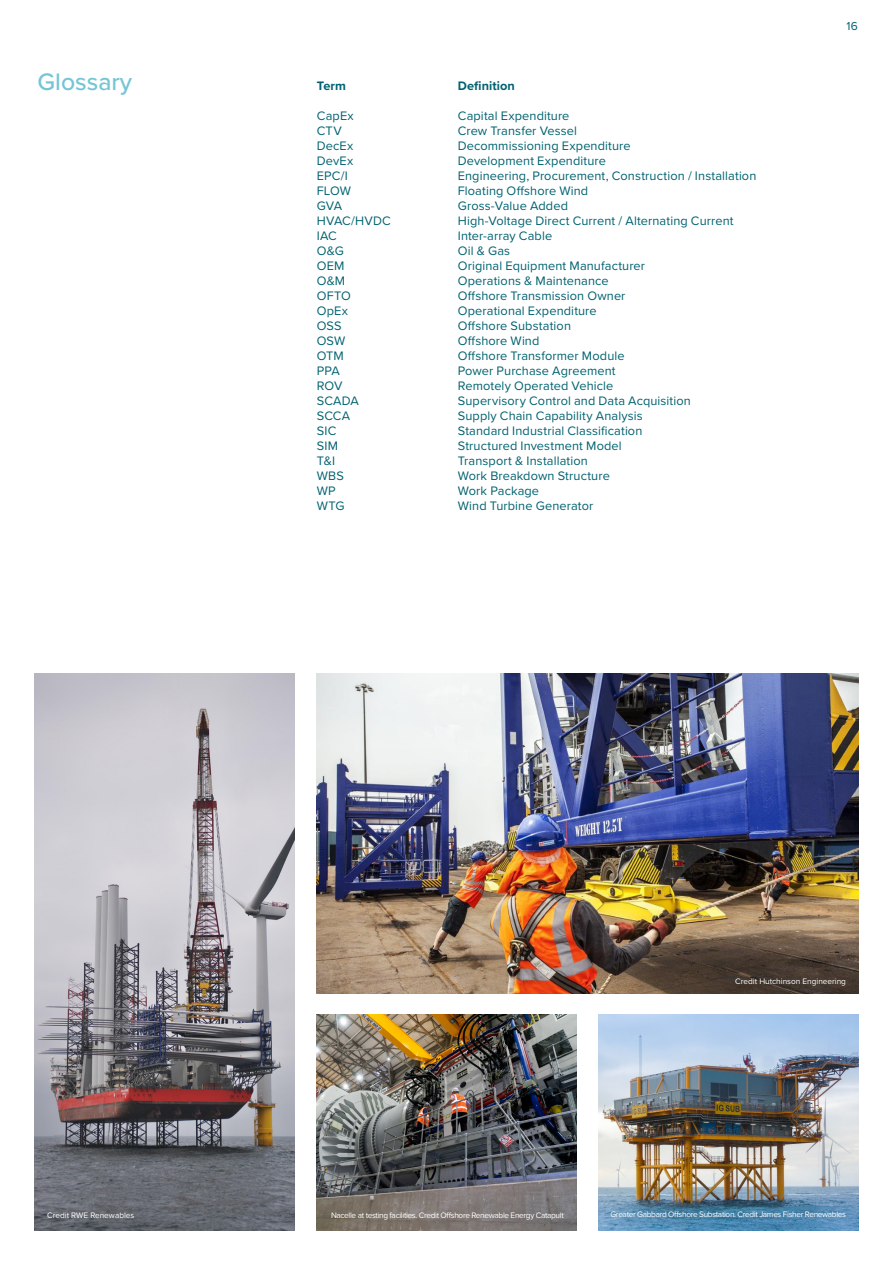
<style>
.page{position:relative;width:893px;height:1263px;background:#fff}
.page>*{position:absolute;margin:0;border:0;box-sizing:border-box;transform-origin:0 0}
._16_5_20_Header_Medium{font:500 24.75px "Proxima Nova";color:#74c5d5}
._8_5_10_Text_Black_No_Space{font:12.75px "Proxima Nova";letter-spacing:.01em;color:#006270}
._8_5_10_Text_Black_No_Space-2{font:700 12.75px "Proxima Nova";letter-spacing:.005em;color:#006270}
.t1{font:12px "Proxima Nova";color:#006270}
._6_375_7_5_Small_Text_Black{font:8.25px "Proxima Nova";letter-spacing:-.04em;color:#fff}
._6_375_7_5_Small_Text_Black-2{font:8.25px "Proxima Nova";color:#fff}
</style>
<div class="page">
<img style="left:317px;top:673px;width:542px;height:321px">
<img style="left:598px;top:1015px;width:260px;height:215px">
<img style="left:34px;top:673px;width:261px;height:557px">
<img style="left:317px;top:1015px;width:260px;height:215px">
<p class="_16_5_20_Header_Medium" style="left:38px;top:63px;width:96px">Glossary</p>
<p class="_8_5_10_Text_Black_No_Space-2" style="left:317px;top:76px;width:31px">Term</p>
<p class="_8_5_10_Text_Black_No_Space-2" style="left:458px;top:76px;width:59px">Definition</p>
<p class="_8_5_10_Text_Black_No_Space" style="left:317px;top:106px;width:39px">CapEx</p>
<p class="_8_5_10_Text_Black_No_Space" style="left:458px;top:106px;width:113px">Capital Expenditure</p>
<p class="_8_5_10_Text_Black_No_Space" style="left:317px;top:121px;width:27px">CTV</p>
<p class="_8_5_10_Text_Black_No_Space" style="left:458px;top:121px;width:121px">Crew Transfer Vessel</p>
<p class="_8_5_10_Text_Black_No_Space" style="left:317px;top:136px;width:38px">DecEx</p>
<p class="_8_5_10_Text_Black_No_Space" style="left:458px;top:136px;width:174px">Decommissioning Expenditure</p>
<p class="_8_5_10_Text_Black_No_Space" style="left:317px;top:151px;width:38px">DevEx</p>
<p class="_8_5_10_Text_Black_No_Space" style="left:458px;top:151px;width:150px">Development Expenditure</p>
<p class="_8_5_10_Text_Black_No_Space" style="left:317px;top:166px;width:33px">EPC/I</p>
<p class="_8_5_10_Text_Black_No_Space" style="left:458px;top:166px;width:300px">Engineering, Procurement, Construction / Installation</p>
<p class="_8_5_10_Text_Black_No_Space" style="left:317px;top:181px;width:36px">FLOW</p>
<p class="_8_5_10_Text_Black_No_Space" style="left:458px;top:181px;width:132px">Floating Offshore Wind</p>
<p class="_8_5_10_Text_Black_No_Space" style="left:317px;top:196px;width:27px">GVA</p>
<p class="_8_5_10_Text_Black_No_Space" style="left:458px;top:196px;width:112px">Gross-Value Added</p>
<p class="_8_5_10_Text_Black_No_Space" style="left:317px;top:211px;width:75px">HVAC/HVDC</p>
<p class="_8_5_10_Text_Black_No_Space" style="left:458px;top:211px;width:277px">High-Voltage Direct Current / Alternating Current</p>
<p class="_8_5_10_Text_Black_No_Space" style="left:317px;top:226px;width:22px">IAC</p>
<p class="_8_5_10_Text_Black_No_Space" style="left:458px;top:226px;width:96px">Inter-array Cable</p>
<p class="_8_5_10_Text_Black_No_Space" style="left:317px;top:241px;width:29px">O&amp;G</p>
<p class="_8_5_10_Text_Black_No_Space" style="left:458px;top:241px;width:54px">Oil &amp; Gas</p>
<p class="_8_5_10_Text_Black_No_Space" style="left:317px;top:256px;width:29px">OEM</p>
<p class="_8_5_10_Text_Black_No_Space" style="left:458px;top:256px;width:189px">Original Equipment Manufacturer</p>
<p class="_8_5_10_Text_Black_No_Space" style="left:317px;top:271px;width:30px">O&amp;M</p>
<p class="_8_5_10_Text_Black_No_Space" style="left:458px;top:271px;width:152px">Operations &amp; Maintenance</p>
<p class="_8_5_10_Text_Black_No_Space" style="left:317px;top:286px;width:36px">OFTO</p>
<p class="_8_5_10_Text_Black_No_Space" style="left:458px;top:286px;width:169px">Offshore Transmission Owner</p>
<p class="_8_5_10_Text_Black_No_Space" style="left:317px;top:301px;width:33px">OpEx</p>
<p class="_8_5_10_Text_Black_No_Space" style="left:458px;top:301px;width:140px">Operational Expenditure</p>
<p class="_8_5_10_Text_Black_No_Space" style="left:317px;top:316px;width:26px">OSS</p>
<p class="_8_5_10_Text_Black_No_Space" style="left:458px;top:316px;width:115px">Offshore Substation</p>
<p class="_8_5_10_Text_Black_No_Space" style="left:317px;top:331px;width:30px">OSW</p>
<p class="_8_5_10_Text_Black_No_Space" style="left:458px;top:331px;width:83px">Offshore Wind</p>
<p class="_8_5_10_Text_Black_No_Space" style="left:317px;top:346px;width:29px">OTM</p>
<p class="_8_5_10_Text_Black_No_Space" style="left:458px;top:346px;width:168px">Offshore Transformer Module</p>
<p class="_8_5_10_Text_Black_No_Space" style="left:317px;top:361px;width:24px">PPA</p>
<p class="_8_5_10_Text_Black_No_Space" style="left:458px;top:361px;width:159px">Power Purchase Agreement</p>
<p class="_8_5_10_Text_Black_No_Space" style="left:317px;top:376px;width:27px">ROV</p>
<p class="_8_5_10_Text_Black_No_Space" style="left:458px;top:376px;width:157px">Remotely Operated Vehicle</p>
<p class="_8_5_10_Text_Black_No_Space" style="left:317px;top:391px;width:44px">SCADA</p>
<p class="_8_5_10_Text_Black_No_Space" style="left:458px;top:391px;width:235px">Supervisory Control and Data Acquisition</p>
<p class="_8_5_10_Text_Black_No_Space" style="left:317px;top:406px;width:35px">SCCA</p>
<p class="_8_5_10_Text_Black_No_Space" style="left:458px;top:406px;width:187px">Supply Chain Capability Analysis</p>
<p class="_8_5_10_Text_Black_No_Space" style="left:317px;top:421px;width:21px">SIC</p>
<p class="_8_5_10_Text_Black_No_Space" style="left:458px;top:421px;width:186px">Standard Industrial Classification</p>
<p class="_8_5_10_Text_Black_No_Space" style="left:317px;top:436px;width:23px">SIM</p>
<p class="_8_5_10_Text_Black_No_Space" style="left:458px;top:436px;width:165px">Structured Investment Model</p>
<p class="_8_5_10_Text_Black_No_Space" style="left:317px;top:451px;width:20px">T&amp;I</p>
<p class="_8_5_10_Text_Black_No_Space" style="left:458px;top:451px;width:132px">Transport &amp; Installation</p>
<p class="_8_5_10_Text_Black_No_Space" style="left:317px;top:466px;width:29px">WBS</p>
<p class="_8_5_10_Text_Black_No_Space" style="left:458px;top:466px;width:154px">Work Breakdown Structure</p>
<p class="_8_5_10_Text_Black_No_Space" style="left:317px;top:481px;width:20px">WP</p>
<p class="_8_5_10_Text_Black_No_Space" style="left:458px;top:481px;width:83px">Work Package</p>
<p class="_8_5_10_Text_Black_No_Space" style="left:317px;top:496px;width:29px">WTG</p>
<p class="_8_5_10_Text_Black_No_Space" style="left:458px;top:496px;width:137px">Wind Turbine Generator</p>
<p class="t1" style="left:846px;top:17px;width:13px">16</p>
<p class="_6_375_7_5_Small_Text_Black-2" style="left:47px;top:1209px;width:89px">Credit RWE Renewables</p>
<p class="_6_375_7_5_Small_Text_Black-2" style="left:735px;top:975px;width:112px">Credit Hutchinson Engineering</p>
<p class="_6_375_7_5_Small_Text_Black" style="left:331px;top:1209px;width:234px">Nacelle at testing facilities. Credit Offshore Renewable Energy Catapult</p>
<p class="_6_375_7_5_Small_Text_Black" style="left:610px;top:1208px;width:237px">Greater Gabbard Offshore Substation. Credit James Fisher Renewables</p>
</div>
